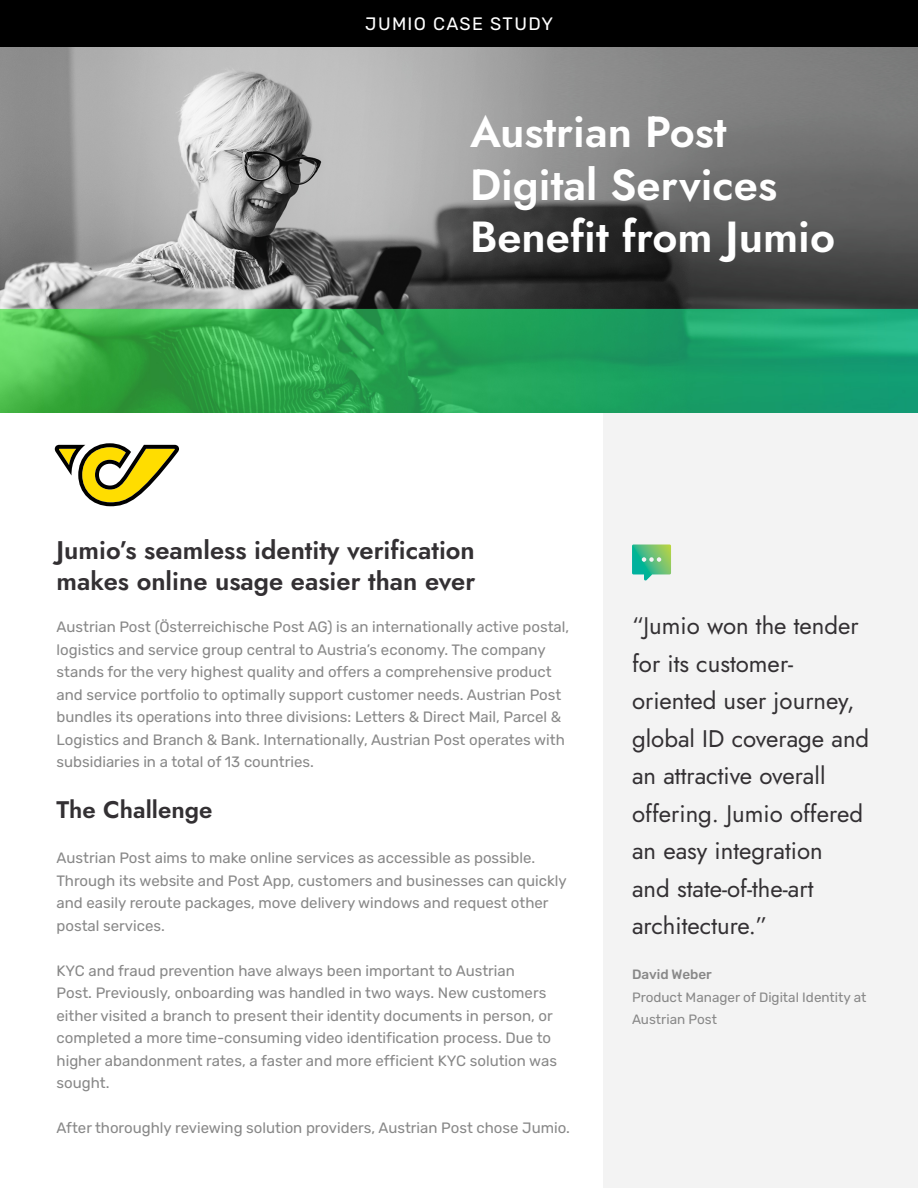
<style>
.page{position:relative;width:918px;height:1188px;background:#fff}
.page>*{position:absolute;margin:0;border:0;box-sizing:border-box;transform-origin:0 0}
.t1{font:43.5px/52.5px "Jost";color:#fff}
.t2{font:25.5px/31.5px "Jost";color:#333033}
.t3{font:24px/37.5px "Jost";color:#333033}
.t4{font:18px "Rubik";letter-spacing:.075em;color:#fff}
.t5{font:15px/22.5px "Rubik";color:#888}
.t6{font:13.5px/22.5px "Rubik";color:#888}
.t7{font:500 13.5px "Rubik";color:#888}
</style>
<div class="page">
<div style="left:604px;top:363px;width:314px;height:825px;background:#f3f3f3"></div>
<img style="left:0;top:47px;width:918px;height:366px">
<div style="left:0;top:0;width:918px;height:47px;background:#000"></div>
<svg style="left:632px;top:544px;width:39px;height:37px"></svg>
<svg style="left:55px;top:443px;width:124px;height:63px"></svg>
<p class="t4" style="left:365px;top:13px;width:189px">JUMIO CASE STUDY</p>
<h1 class="t1" style="left:470px;top:106px;width:367px">Austrian Post<br>Digital Services<br>Benefit from Jumio</h1>
<h2 class="t2" style="left:57px;top:534px;width:420px">Jumio’s seamless identity verification makes online usage easier than ever</h2>
<p class="t5" style="left:57px;top:616px;width:514px">Austrian Post (Österreichische Post AG) is an internationally active postal, logistics and service group central to Austria’s economy. The company stands for the very highest quality and offers a comprehensive product and service portfolio to optimally support customer needs. Austrian Post bundles its operations into three divisions: Letters &amp; Direct Mail, Parcel &amp; Logistics and Branch &amp; Bank. Internationally, Austrian Post operates with subsidiaries in a total of 13 countries.</p>
<h3 class="t3" style="left:57px;top:791px;width:157px">The Challenge</h3>
<p class="t5" style="left:57px;top:847px;width:512px">Austrian Post aims to make online services as accessible as possible.<br>Through its website and Post App, customers and businesses can quickly and easily reroute packages, move delivery windows and request other postal services.</p>
<p class="t5" style="left:57px;top:959px;width:502px">KYC and fraud prevention have always been important to Austrian<br>Post. Previously, onboarding was handled in two ways. New customers either visited a branch to present their identity documents in person, or completed a more time-consuming video identification process. Due to higher abandonment rates, a faster and more efficient KYC solution was sought.</p>
<p class="t5" style="left:57px;top:1117px;width:515px">After thoroughly reviewing solution providers, Austrian Post chose Jumio.</p>
<h3 class="t3" style="left:632px;top:607px;width:239px">“Jumio won the tender for its customer&shy;oriented user journey, global ID coverage and an attractive overall offering. Jumio offered an easy integration<br>and state-of-the-art architecture.”</h3>
<p class="t7" style="left:632px;top:965px;width:81px">David Weber</p>
<p class="t6" style="left:632px;top:986px;width:236px">Product Manager of Digital Identity at<br>Austrian Post</p>
</div>
